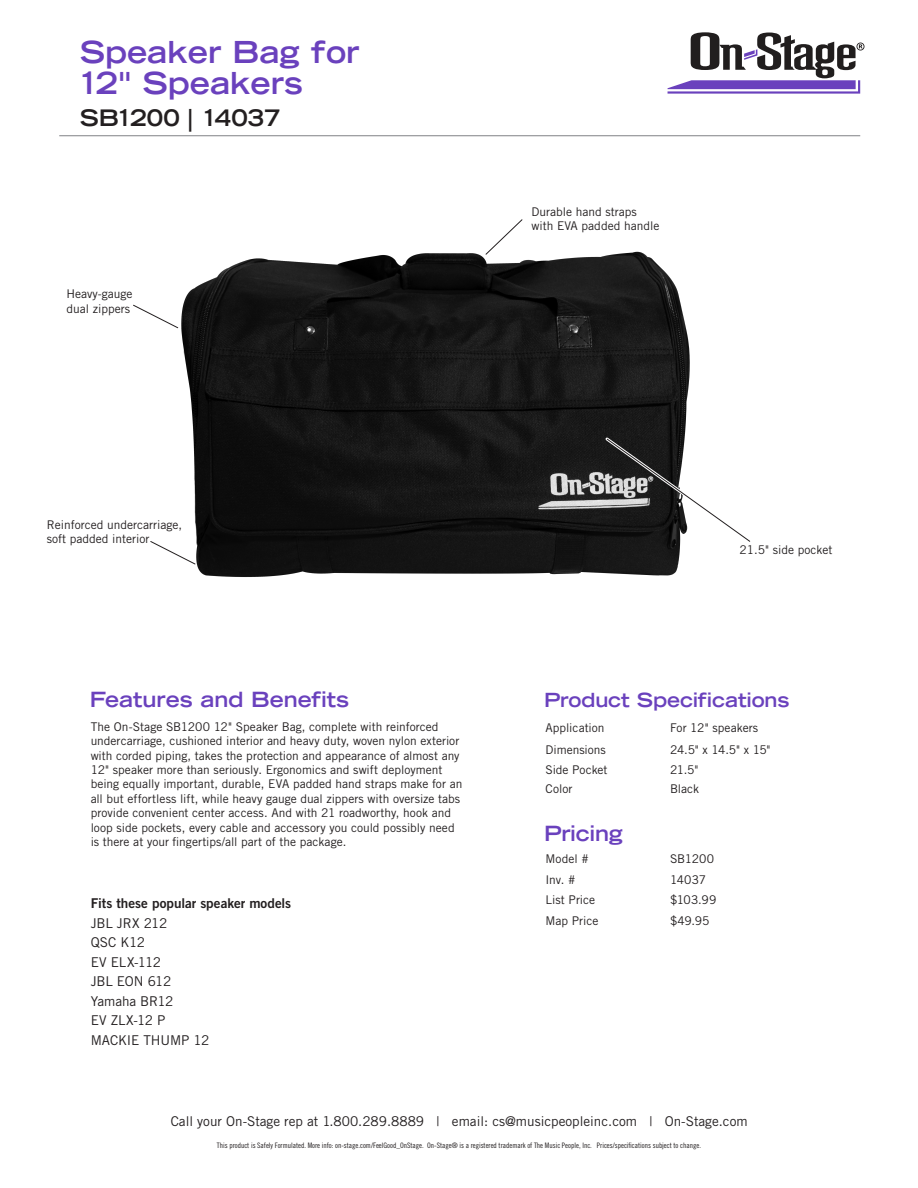
<style>
.page{position:relative;width:918px;height:1188px;background:#fff}
.page>*{position:absolute;margin:0;border:0;box-sizing:border-box;transform-origin:0 0}
.t1{font:700 expanded 30.3px/31.5px "Trade Gothic LT Std";color:#6a41bd}
.t2{font:700 expanded 22.8px "Trade Gothic LT Std";color:#231f20}
.t3{font:700 expanded 21px "Trade Gothic LT Std";color:#6a41bd}
.t4{font:700 expanded 19.5px "Trade Gothic LT Std";letter-spacing:-.005em;color:#6a41bd}
.t5{font:13.5px/19.5px "Trade Gothic LT Std";color:#231f20}
.t6{font:13.5px "Trade Gothic LT Std Bd 2";color:#231f20}
.t7{font:12px/14.4px "Trade Gothic LT Std";color:#231f20}
.t8{font:7.5px "Trade Gothic LT Std Cn 18";color:#231f20}
</style>
<div class="page">
<img style="left:181px;top:251px;width:509px;height:326px">
<hr style="left:59px;top:135px;width:801px;height:1px;background:#808285">
<svg style="left:668px;top:32px;width:197px;height:62px"></svg>
<svg style="left:133px;top:304px;width:46px;height:25px"></svg>
<svg style="left:485px;top:219px;width:38px;height:36px"></svg>
<svg style="left:150px;top:540px;width:46px;height:25px"></svg>
<svg style="left:603px;top:435px;width:148px;height:111px"></svg>
<h1 class="t1" style="left:77px;top:35px;width:284px">Speaker Bag for<br>12" Speakers</h1>
<h2 class="t2" style="left:80px;top:102px;width:202px">SB1200 | 14037</h2>
<p class="t7" style="left:66px;top:287px;width:67px">Heavy-gauge dual zippers</p>
<p class="t7" style="left:531px;top:204px;width:129px">Durable hand straps with EVA padded handle</p>
<p class="t7" style="left:47px;top:517px;width:137px">Reinforced undercarriage, soft padded interior</p>
<h3 class="t3" style="left:90px;top:686px;width:261px">Features and Benefits</h3>
<p class="t7" style="left:91px;top:719px;width:373px">The On-Stage SB1200 12" Speaker Bag, complete with reinforced undercarriage, cushioned interior and heavy duty, woven nylon exterior with corded piping, takes the protection and appearance of almost any 12" speaker more than seriously. Ergonomics and swift deployment being equally important, durable, EVA padded hand straps make for an all but effortless lift, while heavy gauge dual zippers with oversize tabs provide convenient center access. And with 21 roadworthy, hook and loop side pockets, every cable and accessory you could possibly need is there at your fingertips/all part of the package.</p>
<p class="t6" style="left:91px;top:895px;width:202px">Fits these popular speaker models</p>
<p class="t5" style="left:91px;top:913px;width:120px">JBL JRX 212<br>QSC K12<br>EV ELX-112<br>JBL EON 612<br>Yamaha BR12<br>EV ZLX-12 P<br>MACKIE THUMP 12</p>
<p class="t7" style="left:739px;top:543px;width:94px">21.5" side pocket</p>
<h3 class="t4" style="left:544px;top:687px;width:247px">Product Specifications</h3>
<p class="t7" style="left:546px;top:739px;width:64px;line-height:20.2px">Dimensions<br>Side Pocket</p>
<p class="t7" style="left:546px;top:721px;width:60px">Application</p>
<p class="t7" style="left:670px;top:721px;width:90px">For 12" speakers</p>
<p class="t7" style="left:670px;top:739px;width:102px;line-height:20.2px">24.5" x 14.5" x 15"<br>21.5"</p>
<p class="t7" style="left:546px;top:781px;width:28px">Color</p>
<h3 class="t3" style="left:544px;top:819px;width:80px">Pricing</h3>
<p class="t7" style="left:670px;top:781px;width:31px">Black</p>
<p class="t7" style="left:546px;top:848px;width:45px;line-height:20.5px">Model #<br>Inv. #</p>
<p class="t7" style="left:670px;top:848px;width:45px;line-height:20.5px">SB1200<br>14037</p>
<p class="t7" style="left:546px;top:889px;width:54px;line-height:20.5px">List Price<br>Map Price</p>
<p class="t7" style="left:670px;top:889px;width:48px;line-height:20.5px">$103.99 $49.95</p>
<p class="t5" style="left:171px;top:1112px;width:579px">Call your On-Stage rep at 1.800.289.8889 | email: cs@musicpeopleinc.com | On-Stage.com</p>
<p class="t8" style="left:217px;top:1140px;width:486px">This product is Safely Formulated. More info: on-stage.com/FeelGood_OnStage. On-Stage® is a registered trademark of The Music People, Inc. Prices/specifications subject to change.</p>
</div>
